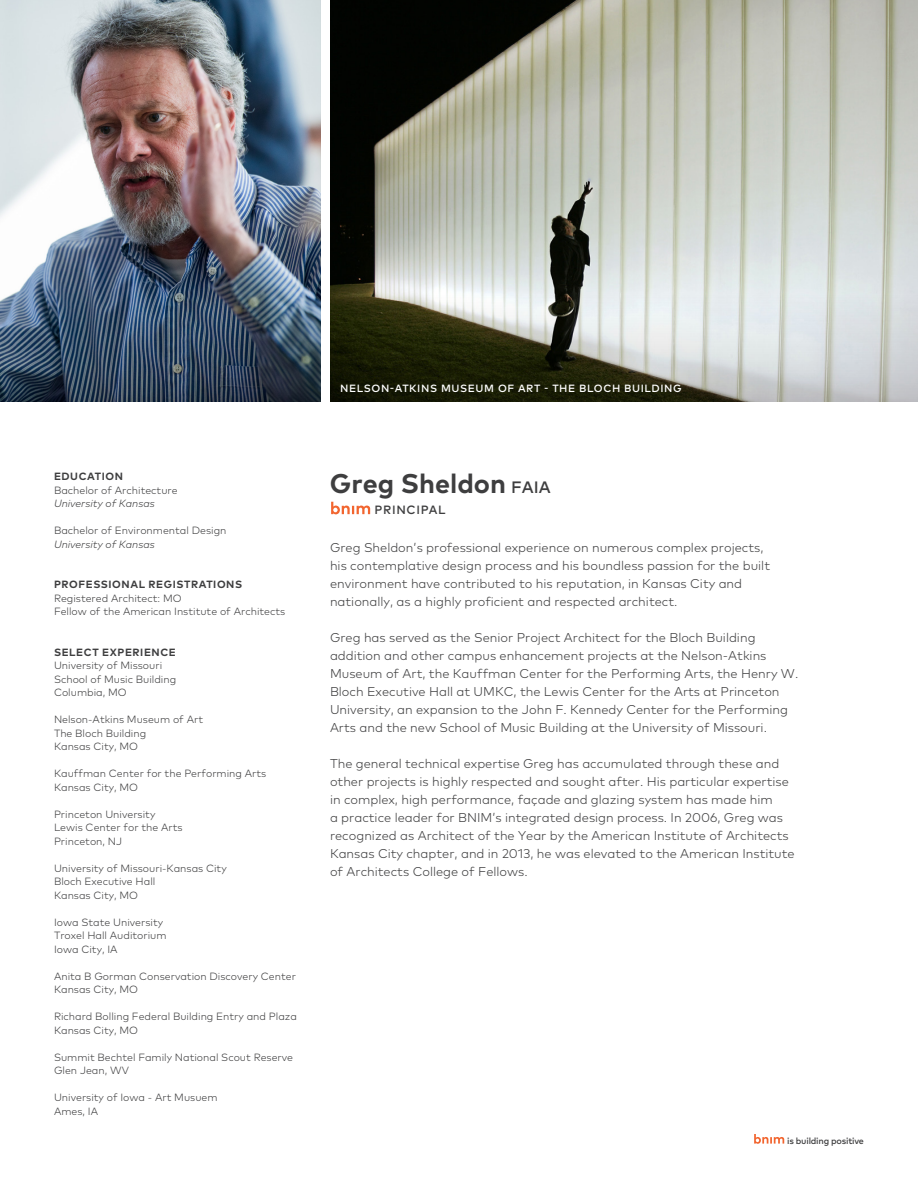
<style>
.page{position:relative;width:918px;height:1188px;background:#fff}
.page>*{position:absolute;margin:0;border:0;box-sizing:border-box;transform-origin:0 0}
.t1{font:700 27px "Mark OT";color:#3e3e3f}
.Body_Copy{font:300 12.75px/18px "Mark OT";color:#3e3e3f}
.t2{font:500 12px "Mark OT";letter-spacing:.055em;color:#3e3e3f}
.Details{font:300 10.5px "Mark OT";color:#3e3e3f}
.t3{font:700 10.5px "Mark OT";letter-spacing:.055em;color:#3e3e3f}
.t4{font:500 10.5px "Mark OT";letter-spacing:.055em;color:#fff}
.t5{font:italic 300 10.5px "Mark OT";color:#3e3e3f}
.t6{font:500 9px "Mark OT";letter-spacing:-.025em;color:#3e3e3f}
.s1{font-weight:500;font-size:16.5px}
</style>
<div class="page">
<svg style="left:754px;top:1134px;width:30px;height:10px"></svg>
<svg style="left:331px;top:502px;width:39px;height:12px"></svg>
<img style="left:0;top:0;width:321px;height:402px">
<img style="left:330px;top:0;width:588px;height:280px">
<svg style="left:330px;top:280px;width:588px;height:122px;background:#93968d"></svg>
<p class="t3" style="left:54px;top:470px;width:70px">EDUCATION</p>
<p class="Details" style="left:54px;top:484px;width:125px">Bachelor of Architecture</p>
<p class="t5" style="left:54px;top:497px;width:102px">University of Kansas</p>
<p class="Details" style="left:54px;top:524px;width:174px">Bachelor of Environmental Design</p>
<p class="t5" style="left:54px;top:538px;width:102px">University of Kansas</p>
<p class="t3" style="left:54px;top:578px;width:190px">PROFESSIONAL REGISTRATIONS</p>
<p class="Details" style="left:54px;top:592px;width:129px">Registered Architect: MO</p>
<p class="Details" style="left:54px;top:605px;width:233px">Fellow of the American Institute of Architects</p>
<p class="t3" style="left:54px;top:645px;width:123px">SELECT EXPERIENCE</p>
<p class="Details" style="left:54px;top:659px;width:110px">University of Missouri</p>
<p class="Details" style="left:54px;top:673px;width:124px">School of Music Building</p>
<p class="Details" style="left:54px;top:686px;width:74px">Columbia, MO</p>
<p class="Details" style="left:54px;top:713px;width:151px">Nelson-Atkins Museum of Art</p>
<p class="Details" style="left:54px;top:727px;width:94px">The Bloch Building</p>
<p class="Details" style="left:54px;top:740px;width:86px">Kansas City, MO</p>
<p class="Details" style="left:54px;top:767px;width:214px">Kauffman Center for the Performing Arts</p>
<p class="Details" style="left:54px;top:781px;width:86px">Kansas City, MO</p>
<p class="Details" style="left:54px;top:808px;width:103px">Princeton University</p>
<p class="Details" style="left:54px;top:821px;width:130px">Lewis Center for the Arts</p>
<p class="Details" style="left:54px;top:835px;width:70px">Princeton, NJ</p>
<p class="Details" style="left:54px;top:862px;width:174px">University of Missouri-Kansas City</p>
<p class="Details" style="left:54px;top:875px;width:103px">Bloch Executive Hall</p>
<p class="Details" style="left:54px;top:889px;width:86px">Kansas City, MO</p>
<p class="Details" style="left:54px;top:916px;width:111px">Iowa State University</p>
<p class="Details" style="left:54px;top:929px;width:114px">Troxel Hall Auditorium</p>
<p class="Details" style="left:54px;top:943px;width:65px">Iowa City, IA</p>
<p class="Details" style="left:54px;top:970px;width:244px">Anita B Gorman Conservation Discovery Center</p>
<p class="Details" style="left:54px;top:983px;width:86px">Kansas City, MO</p>
<p class="Details" style="left:54px;top:1010px;width:245px">Richard Bolling Federal Building Entry and Plaza</p>
<p class="Details" style="left:54px;top:1024px;width:86px">Kansas City, MO</p>
<p class="Details" style="left:54px;top:1051px;width:241px">Summit Bechtel Family National Scout Reserve</p>
<p class="Details" style="left:54px;top:1064px;width:76px">Glen Jean, WV</p>
<p class="Details" style="left:54px;top:1091px;width:165px">University of Iowa - Art Musuem</p>
<p class="Details" style="left:54px;top:1105px;width:46px">Ames, IA</p>
<p class="t4" style="left:340px;top:381px;width:343px">NELSON-ATKINS MUSEUM OF ART - THE BLOCH BUILDING</p>
<p class="t1" style="left:330px;top:466px;width:222px">Greg Sheldon <span class="s1">FAIA</span></p>
<p class="t2" style="left:375px;top:502px;width:72px">PRINCIPAL</p>
<p class="Body_Copy" style="left:330px;top:539px;width:442px">Greg Sheldon’s professional experience on numerous complex projects, his contemplative design process and his boundless passion for the built environment have contributed to his reputation, in Kansas City and nationally, as a highly proficient and respected architect.</p>
<p class="Body_Copy" style="left:330px;top:629px;width:470px">Greg has served as the Senior Project Architect for the Bloch Building addition and other campus enhancement projects at the Nelson-Atkins Museum of Art, the Kauffman Center for the Performing Arts, the Henry W.<br>Bloch Executive Hall at UMKC, the Lewis Center for the Arts at Princeton University, an expansion to the John F. Kennedy Center for the Performing Arts and the new School of Music Building at the University of Missouri.</p>
<p class="Body_Copy" style="left:330px;top:755px;width:466px">The general technical expertise Greg has accumulated through these and other projects is highly respected and sought after. His particular expertise in complex, high performance, façade and glazing system has made him<br>a practice leader for BNIM’s integrated design process. In 2006, Greg was recognized as Architect of the Year by the American Institute of Architects Kansas City chapter, and in 2013, he was elevated to the American Institute of Architects College of Fellows.</p>
<p class="t6" style="left:787px;top:1135px;width:78px">is building positive</p>
</div>
